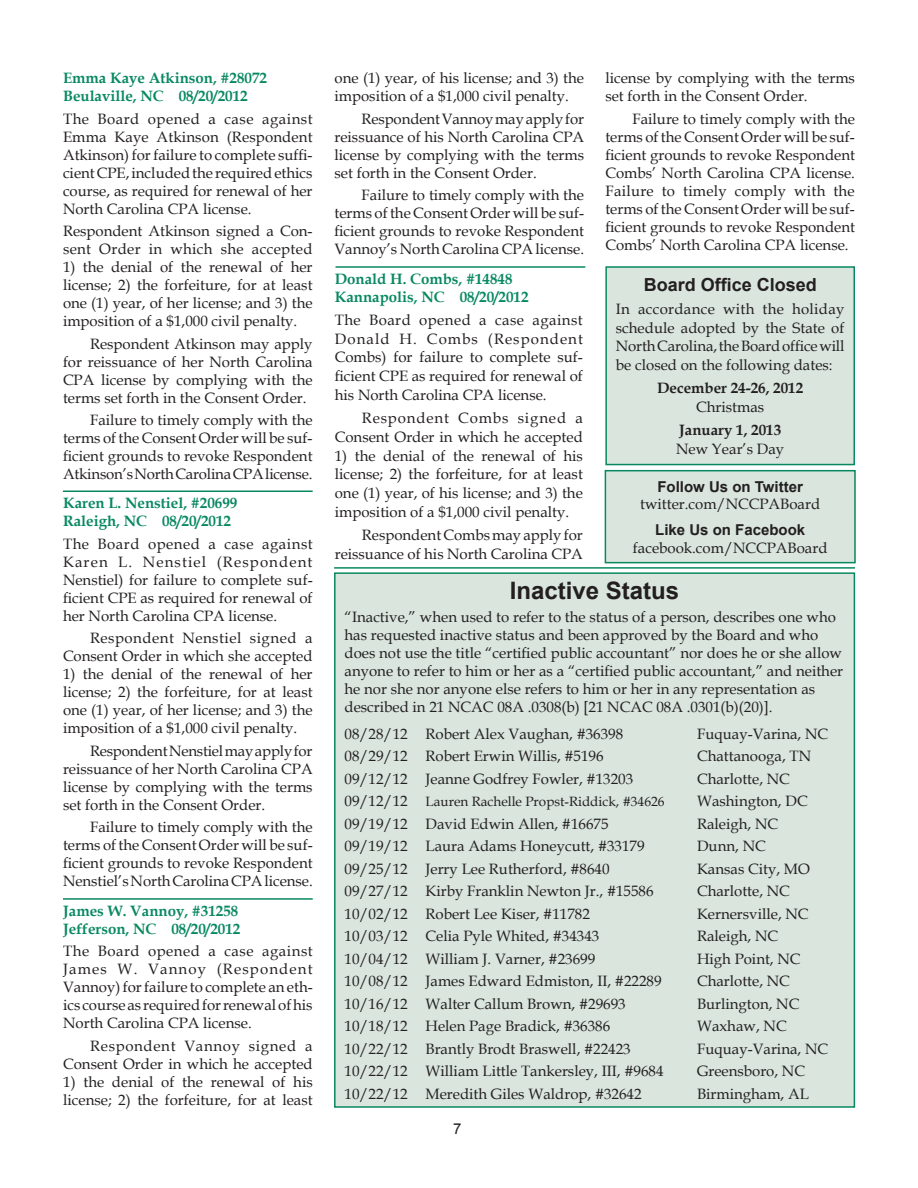
<style>
.page{position:relative;width:918px;height:1188px;background:#fff}
.page>*{position:absolute;margin:0;border:0;box-sizing:border-box;transform-origin:0 0}
.t1{font:700 24px "Arial";color:#231f20}
.t2{font:700 18px "Arial";color:#231f20}
.t3{font:15px/18px "Book Antiqua";color:#231f20;text-align:justify}
.t4{font:700 15px/18px "Book Antiqua";color:#088861}
.t5{font:700 15px "Arial";color:#231f20}
.t6{font:700 15px "Book Antiqua";color:#231f20}
.t7{font:15px "Arial";color:#231f20}
.t8{font:13.5px "Book Antiqua";color:#231f20}
.s1{font-size:15px}
</style>
<div class="page">
<hr style="left:63px;top:898px;width:250px;height:2px;background:#088861">
<div style="left:335px;top:573px;width:519px;height:534px;background:#d9e5dd"></div>
<div style="left:334px;top:572px;width:521px;height:536px;border:2px solid #088861"></div>
<hr style="left:63px;top:490px;width:250px;height:2px;background:#088861">
<div style="left:605px;top:471px;width:250px;height:92px;background:#d9e5dd"></div>
<div style="left:605px;top:470px;width:251px;height:93px;border:2px solid #088861"></div>
<hr style="left:336px;top:266px;width:249px;height:2px;background:#088861">
<hr style="left:334px;top:567px;width:521px;height:2px;background:#088861">
<div style="left:606px;top:267px;width:248px;height:198px;background:#d9e5dd"></div>
<div style="left:605px;top:266px;width:250px;height:199px;border:2px solid #088861"></div>
<p class="t4" style="left:63px;top:69px;width:206px">Emma Kaye Atkinson, #28072<br>Beulaville, NC 08/20/2012</p>
<p class="t3" style="left:63px;top:109px;width:251px">The Board opened a case against Emma Kaye Atkinson (Respondent Atkinson) for failure to complete suffi&shy;cient CPE, included the required ethics course, as required for renewal of her North Carolina CPA license.</p>
<p class="t3" style="left:63px;top:222px;width:251px">Respondent Atkinson signed a Con&shy;sent Order in which she accepted</p>
<p class="t3" style="left:63px;top:258px;width:251px">1) the denial of the renewal of her license; 2) the forfeiture, for at least one (1) year, of her license; and 3) the imposition of a $1,000 civil penalty.</p>
<p class="t3" style="left:63px;top:334px;width:251px;text-indent:27px">Respondent Atkinson may apply for reissuance of her North Carolina CPA license by complying with the terms set forth in the Consent Order.</p>
<p class="t3" style="left:63px;top:411px;width:251px;text-indent:27px">Failure to timely comply with the terms of the Consent Order will be suf&shy;ficient grounds to revoke Respondent Atkinson’s North Carolina CPA license.</p>
<p class="t4" style="left:63px;top:494px;width:176px">Karen L. Nenstiel, #20699<br>Raleigh, NC 08/20/2012</p>
<p class="t3" style="left:63px;top:534px;width:251px">The Board opened a case against Karen L. Nenstiel (Respondent Nenstiel) for failure to complete suf&shy;ficient CPE as required for renewal of her North Carolina CPA license.</p>
<p class="t3" style="left:63px;top:629px;width:251px;text-align:right">Respondent Nenstiel signed a<br>Consent Order in which she accepted</p>
<p class="t3" style="left:63px;top:665px;width:251px">1) the denial of the renewal of her license; 2) the forfeiture, for at least one (1) year, of her license; and 3) the imposition of a $1,000 civil penalty.</p>
<p class="t3" style="left:63px;top:741px;width:251px;text-indent:27px">Respondent Nenstiel may apply for reissuance of her North Carolina CPA license by complying with the terms set forth in the Consent Order.</p>
<p class="t3" style="left:63px;top:818px;width:251px;text-indent:27px">Failure to timely comply with the terms of the Consent Order will be suf&shy;ficient grounds to revoke Respondent Nenstiel’s North Carolina CPA license.</p>
<p class="t4" style="left:63px;top:902px;width:179px">James W. Vannoy, #31258<br>Jefferson, NC 08/20/2012</p>
<p class="t3" style="left:63px;top:942px;width:251px">The Board opened a case against James W. Vannoy (Respondent Vannoy) for failure to complete an eth&shy;ics course as required for renewal of his North Carolina CPA license.</p>
<p class="t3" style="left:63px;top:1037px;width:251px;text-align:right">Respondent Vannoy signed a<br>Consent Order in which he accepted</p>
<p class="t3" style="left:63px;top:1073px;width:251px">1) the denial of the renewal of his license; 2) the forfeiture, for at least</p>
<p class="t3" style="left:334px;top:69px;width:251px">one (1) year, of his license; and 3) the imposition of a $1,000 civil penalty.</p>
<p class="t3" style="left:334px;top:109px;width:251px;text-indent:27px">Respondent Vannoy may apply for reissuance of his North Carolina CPA license by complying with the terms set forth in the Consent Order.</p>
<p class="t3" style="left:334px;top:186px;width:251px;text-indent:27px">Failure to timely comply with the terms of the Consent Order will be suf&shy;ficient grounds to revoke Respondent Vannoy’s North Carolina CPA license.</p>
<p class="t4" style="left:335px;top:271px;width:195px;line-height:17.2px">Donald H. Combs, #14848<br>Kannapolis, NC 08/20/2012</p>
<p class="t3" style="left:335px;top:310px;width:250px;line-height:18.8px">The Board opened a case against Donald H. Combs (Respondent Combs) for failure to complete suf&shy;ficient CPE as required for renewal of his North Carolina CPA license.</p>
<p class="t3" style="left:335px;top:408px;width:250px;line-height:18.8px;text-align:right">Respondent Combs signed a<br>Consent Order in which he accepted</p>
<p class="t3" style="left:335px;top:446px;width:250px;line-height:18.8px">1) the denial of the renewal of his license; 2) the forfeiture, for at least one (1) year, of his license; and 3) the imposition of a $1,000 civil penalty.</p>
<p class="t3" style="left:335px;top:525px;width:250px;line-height:18.8px;text-align:right">Respondent Combs may apply for reissuance of his North Carolina CPA</p>
<p class="t3" style="left:605px;top:69px;width:251px">license by complying with the terms set forth in the Consent Order.</p>
<p class="t3" style="left:605px;top:109px;width:251px;text-indent:27px">Failure to timely comply with the terms of the Consent Order will be suf&shy;ficient grounds to revoke Respondent Combs’ North Carolina CPA license.<br>Failure to timely comply with the terms of the Consent Order will be suf&shy;ficient grounds to revoke Respondent Combs’ North Carolina CPA license.</p>
<p class="t2" style="left:644px;top:272px;width:175px">Board Office Closed</p>
<p class="t3" style="left:616px;top:299px;width:230px;line-height:18.8px">In accordance with the holiday schedule adopted by the State of North Carolina, the Board office will be closed on the following dates:</p>
<p class="t6" style="left:657px;top:378px;width:148px">December 24-26, 2012</p>
<p class="t3" style="left:696px;top:398px;width:70px">Christmas</p>
<p class="t6" style="left:679px;top:420px;width:104px">January 1, 2013</p>
<p class="t3" style="left:676px;top:440px;width:110px">New Year’s Day</p>
<p class="t5" style="left:657px;top:476px;width:147px">Follow Us on Twitter</p>
<p class="t3" style="left:640px;top:495px;width:181px">twitter.com/NCCPABoard</p>
<p class="t5" style="left:655px;top:520px;width:152px">Like Us on Facebook</p>
<p class="t3" style="left:633px;top:538px;width:196px">facebook.com/NCCPABoard</p>
<h1 class="t1" style="left:510px;top:575px;width:171px">Inactive Status</h1>
<p class="t3" style="left:345px;top:607px;width:500px;text-align:left">“Inactive,” when used to refer to the status of a person, describes one who has requested inactive status and been approved by the Board and who does not use the title “certified public accountant” nor does he or she allow anyone to refer to him or her as a “certified public accountant,” and neither he nor she nor anyone else refers to him or her in any representation as described in 21 NCAC 08A .0308(b) [21 NCAC 08A .0301(b)(20)].</p>
<p class="t3" style="left:345px;top:724px;width:280px">08/28/12 Robert Alex Vaughan, #36398</p>
<p class="t3" style="left:697px;top:724px;width:133px">Fuquay-Varina, NC</p>
<p class="t3" style="left:345px;top:747px;width:261px">08/29/12 Robert Erwin Willis, #5196</p>
<p class="t3" style="left:697px;top:747px;width:116px">Chattanooga, TN</p>
<p class="t3" style="left:345px;top:769px;width:290px">09/12/12 Jeanne Godfrey Fowler, #13203</p>
<p class="t3" style="left:697px;top:769px;width:94px">Charlotte, NC</p>
<p class="t8" style="left:345px;top:792px;width:322px"><span class="s1">09/12/12</span> Lauren Rachelle Propst-Riddick, #34626</p>
<p class="t3" style="left:697px;top:792px;width:112px">Washington, DC</p>
<p class="t3" style="left:345px;top:814px;width:265px">09/19/12 David Edwin Allen, #16675</p>
<p class="t3" style="left:697px;top:814px;width:83px">Raleigh, NC</p>
<p class="t3" style="left:345px;top:837px;width:302px">09/19/12 Laura Adams Honeycutt, #33179</p>
<p class="t3" style="left:697px;top:837px;width:70px">Dunn, NC</p>
<p class="t3" style="left:345px;top:859px;width:267px">09/25/12 Jerry Lee Rutherford, #8640</p>
<p class="t3" style="left:697px;top:859px;width:114px">Kansas City, MO</p>
<p class="t3" style="left:345px;top:882px;width:311px">09/27/12 Kirby Franklin Newton Jr., #15586</p>
<p class="t3" style="left:697px;top:882px;width:94px">Charlotte, NC</p>
<p class="t3" style="left:345px;top:904px;width:247px">10/02/12 Robert Lee Kiser, #11782</p>
<p class="t3" style="left:697px;top:904px;width:113px">Kernersville, NC</p>
<p class="t3" style="left:345px;top:927px;width:256px">10/03/12 Celia Pyle Whited, #34343</p>
<p class="t3" style="left:697px;top:927px;width:83px">Raleigh, NC</p>
<p class="t3" style="left:345px;top:949px;width:252px">10/04/12 William J. Varner, #23699</p>
<p class="t3" style="left:697px;top:949px;width:105px">High Point, NC</p>
<p class="t3" style="left:345px;top:972px;width:319px">10/08/12 James Edward Edmiston, II, #22289</p>
<p class="t3" style="left:697px;top:972px;width:94px">Charlotte, NC</p>
<p class="t3" style="left:345px;top:994px;width:283px">10/16/12 Walter Callum Brown, #29693</p>
<p class="t3" style="left:697px;top:994px;width:104px">Burlington, NC</p>
<p class="t3" style="left:345px;top:1017px;width:267px">10/18/12 Helen Page Bradick, #36386</p>
<p class="t3" style="left:697px;top:1017px;width:91px">Waxhaw, NC</p>
<p class="t3" style="left:345px;top:1039px;width:288px">10/22/12 Brantly Brodt Braswell, #22423</p>
<p class="t3" style="left:697px;top:1039px;width:133px">Fuquay-Varina, NC</p>
<p class="t3" style="left:345px;top:1062px;width:320px">10/22/12 William Little Tankersley, III, #9684</p>
<p class="t3" style="left:697px;top:1062px;width:110px">Greensboro, NC</p>
<p class="t3" style="left:345px;top:1084px;width:299px">10/22/12 Meredith Giles Waldrop, #32642</p>
<p class="t3" style="left:697px;top:1084px;width:113px">Birmingham, AL</p>
<p class="t7" style="left:453px;top:1119px;width:10px">7</p>
</div>
